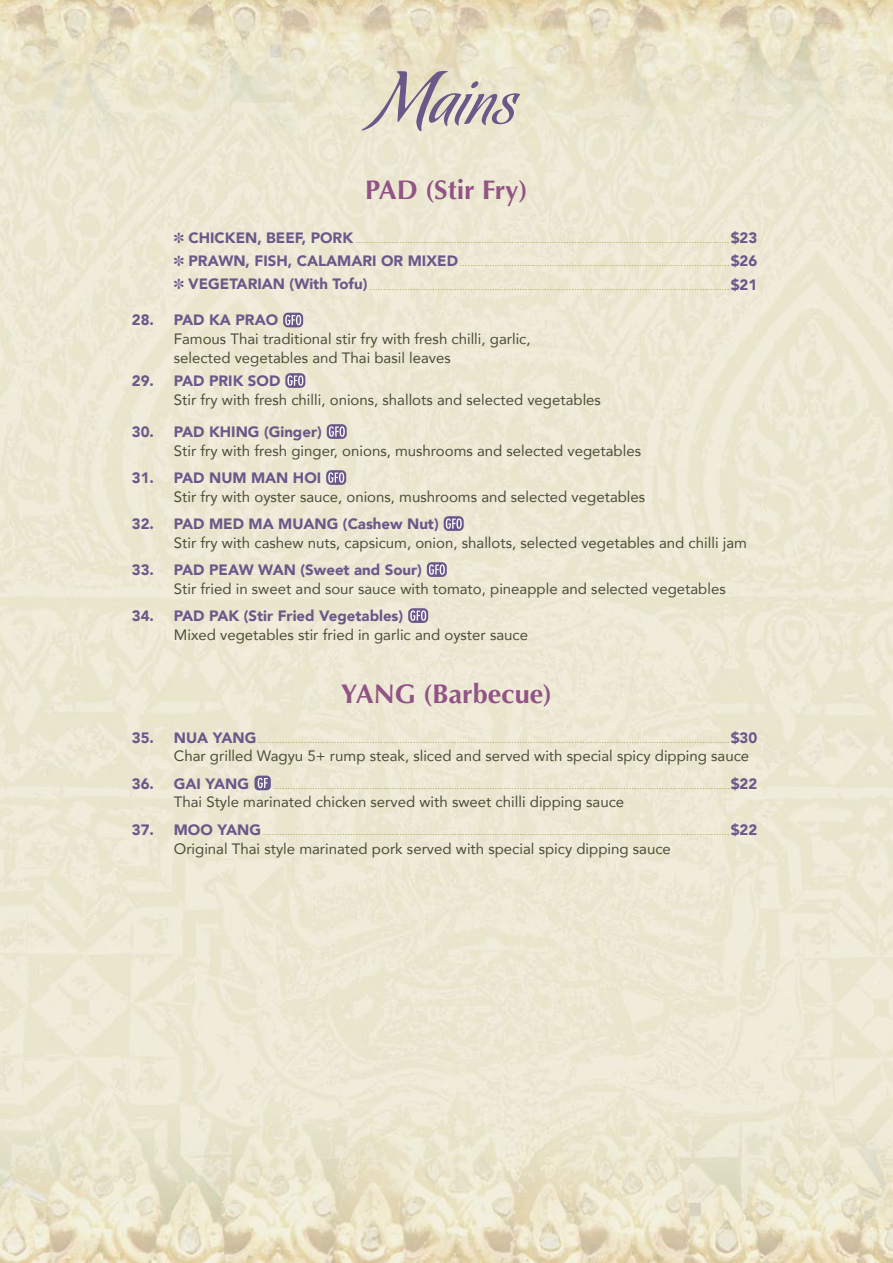
<style>
.page{position:relative;width:893px;height:1263px;background:#fff}
.page>*{position:absolute;margin:0;border:0;box-sizing:border-box;transform-origin:0 0}
.t1{font:72px "Koziupack OT";color:#6a588a}
.t2{font:700 27px "Optima";color:#925385}
.t3{font:15px/18.8px "Avenir";color:#4b4d3a}
.t4{font:900 15px "Avenir";color:#6a588a}
.t5{font:300 10.5px/23px "Avenir";color:#9d9531;text-align:justify}
.s1{color:#6a588a}
.s2{font-weight:900;font-size:15px;color:#6a588a}
</style>
<div class="page">
<img style="left:0;top:0;width:893px;height:1263px">
<svg style="left:283px;top:313px;width:20px;height:14px"></svg>
<svg style="left:285px;top:315px;width:16px;height:10px"></svg>
<svg style="left:285px;top:373px;width:20px;height:15px"></svg>
<svg style="left:287px;top:375px;width:16px;height:11px"></svg>
<div style="left:327px;top:424px;width:20px;height:15px;background:#6a588a;border-radius:5px"></div>
<svg style="left:329px;top:426px;width:16px;height:11px"></svg>
<svg style="left:326px;top:470px;width:20px;height:15px"></svg>
<svg style="left:328px;top:472px;width:16px;height:11px"></svg>
<svg style="left:444px;top:516px;width:20px;height:15px"></svg>
<svg style="left:446px;top:518px;width:16px;height:11px"></svg>
<div style="left:427px;top:562px;width:20px;height:15px;background:#6a588a;border-radius:5px"></div>
<svg style="left:429px;top:564px;width:16px;height:11px"></svg>
<div style="left:408px;top:608px;width:20px;height:15px;background:#6a588a;border-radius:5px"></div>
<svg style="left:410px;top:610px;width:16px;height:11px"></svg>
<div style="left:254px;top:776px;width:17px;height:14px;background:#6a588a;border-radius:4px"></div>
<svg style="left:258px;top:778px;width:10px;height:10px"></svg>
<h1 class="t1" style="left:377px;top:56px;width:141px">Mains</h1>
<h2 class="t2" style="left:365px;top:174px;width:164px">PAD (Stir Fry)</h2>
<p class="t5" style="left:174px;top:228px;width:585px"><span class="s1">✽</span> <span class="s2">CHICKEN, BEEF, PORK</span> .........................................................................................................................................<span class="s2">$23 </span><span class="s1">✽</span> <span class="s2">PRAWN, FISH, CALAMARI OR MIXED</span>...................................................................................................<span class="s2">$26 </span><span class="s1">✽</span> <span class="s2">VEGETARIAN (With Tofu)</span> ....................................................................................................................................<span class="s2">$21</span></p>
<h3 class="t4" style="left:132px;top:307px;width:148px">28. PAD KA PRAO</h3>
<h3 class="t3" style="left:174px;top:329px;width:358px">Famous Thai traditional stir fry with fresh chilli, garlic, selected vegetables and Thai basil leaves</h3>
<h3 class="t4" style="left:132px;top:368px;width:150px">29. PAD PRIK SOD</h3>
<h3 class="t3" style="left:174px;top:390px;width:429px">Stir fry with fresh chilli, onions, shallots and selected vegetables</h3>
<h3 class="t4" style="left:132px;top:419px;width:192px">30. PAD KHING (Ginger)</h3>
<h3 class="t3" style="left:174px;top:440px;width:469px">Stir fry with fresh ginger, onions, mushrooms and selected vegetables</h3>
<h3 class="t4" style="left:132px;top:465px;width:191px">31. PAD NUM MAN HOI</h3>
<h3 class="t3" style="left:174px;top:486px;width:473px">Stir fry with oyster sauce, onions, mushrooms and selected vegetables</h3>
<h3 class="t4" style="left:132px;top:511px;width:308px">32. PAD MED MA MUANG (Cashew Nut)</h3>
<h3 class="t3" style="left:174px;top:532px;width:575px">Stir fry with cashew nuts, capsicum, onion, shallots, selected vegetables and chilli jam</h3>
<h3 class="t4" style="left:132px;top:557px;width:292px">33. PAD PEAW WAN (Sweet and Sour)</h3>
<h3 class="t3" style="left:174px;top:578px;width:553px">Stir fried in sweet and sour sauce with tomato, pineapple and selected vegetables</h3>
<h3 class="t4" style="left:132px;top:603px;width:273px">34. PAD PAK (Stir Fried Vegetables)</h3>
<h3 class="t3" style="left:174px;top:624px;width:356px">Mixed vegetables stir fried in garlic and oyster sauce</h3>
<h2 class="t2" style="left:341px;top:678px;width:213px">YANG (Barbecue)</h2>
<p class="t5" style="left:132px;top:727px;width:627px"><span class="s2">35. NUA YANG</span>.............................................................................................................................................................................<span class="s2">$30</span></p>
<h3 class="t3" style="left:174px;top:746px;width:577px">Char grilled Wagyu 5+ rump steak, sliced and served with special spicy dipping sauce</h3>
<h3 class="t4" style="left:132px;top:770px;width:119px">36. GAI YANG</h3>
<p class="t5" style="left:274px;top:773px;width:485px">.......................................................................................................................................................................<span class="s2">$22</span></p>
<h3 class="t3" style="left:174px;top:792px;width:452px">Thai Style marinated chicken served with sweet chilli dipping sauce</h3>
<p class="t5" style="left:132px;top:819px;width:627px"><span class="s2">37. MOO YANG</span> ...........................................................................................................................................................................<span class="s2">$22</span></p>
<h3 class="t3" style="left:174px;top:839px;width:499px">Original Thai style marinated pork served with special spicy dipping sauce</h3>
</div>
